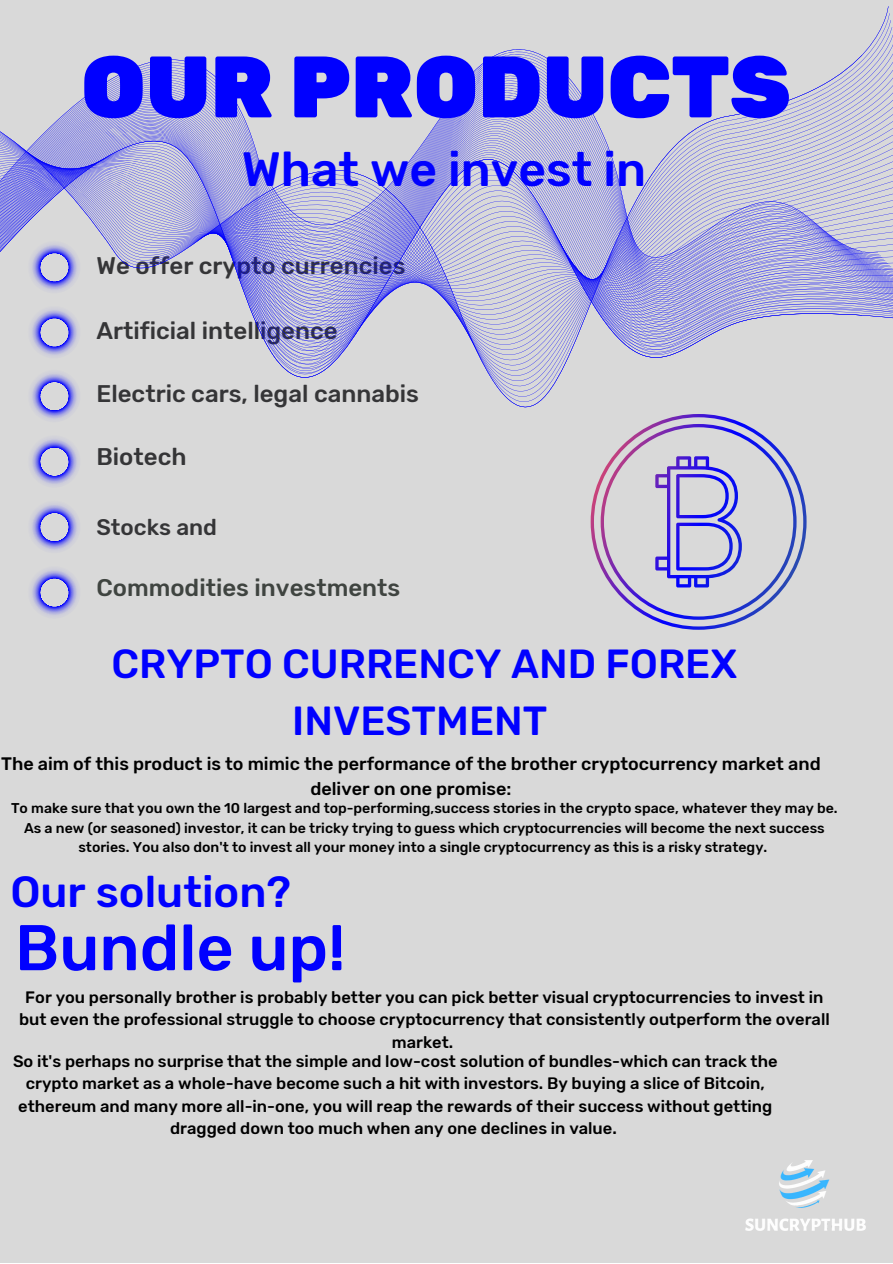
<style>
.page{position:relative;width:893px;height:1264px;background:#fff}
.page>*{position:absolute;margin:0;border:0;box-sizing:border-box;transform-origin:0 0}
.t1{font:900 86.85px "Rubik";color:#00f}
.t2{font:500 64.5px "Rubik";color:#00f}
.t3{font:500 48px "Rubik";color:#00f}
.t4{font:500 43.5px "Rubik";color:#00f}
.t5{font:500 40.5px/56.2px "Rubik";color:#00f;text-align:center}
.t6{font:500 24px "Rubik";color:#353537}
.t7{font:500 24px "Rubik";color:#3f4440}
.t8{font:500 22.5px "Rubik";color:#353537}
.t9{font:500 18px/24.8px "Rubik";color:#000;text-align:center}
.t10{font:500 16.5px/22.5px "Rubik";color:#000;text-align:center}
.t11{font:500 14.1px/19.4px "Rubik";color:#000;text-align:center}
</style>
<div class="page">
<div style="left:0;top:0;width:892px;height:1262px;background:#d9d9d9"></div>
<svg style="left:31px;top:504px;width:47px;height:46px"></svg>
<svg style="left:31px;top:438px;width:47px;height:47px"></svg>
<svg style="left:35px;top:408px;width:39px;height:12px"></svg>
<svg style="left:31px;top:569px;width:47px;height:47px"></svg>
<svg style="left:0;top:7px;width:888px;height:401px"></svg>
<svg style="left:590px;top:414px;width:216px;height:215px"></svg>
<img style="left:745px;top:1160px;width:121px;height:71px">
<p class="t1" style="left:81px;top:36px;width:710px">OUR PRODUCTS</p>
<p class="t3" style="left:242px;top:141px;width:406px">What we invest in</p>
<p class="t6" style="left:96px;top:252px;width:310px">We offer crypto currencies</p>
<p class="t6" style="left:96px;top:316px;width:243px">Artificial intelligence</p>
<p class="t6" style="left:96px;top:380px;width:324px">Electric cars, legal cannabis</p>
<p class="t6" style="left:96px;top:443px;width:92px">Biotech</p>
<p class="t8" style="left:96px;top:513px;width:122px">Stocks and</p>
<p class="t7" style="left:96px;top:574px;width:305px">Commodities investments</p>
<p class="t5" style="left:111px;top:636px;width:627px">CRYPTO CURRENCY AND FOREX<br>INVESTMENT</p>
<p class="t9" style="left:1px;top:751px;width:821px">The aim of this product is to mimic the performance of the brother cryptocurrency market and deliver on one promise:</p>
<p class="t11" style="left:11px;top:798px;width:828px">To make sure that you own the 10 largest and top-performing,success stories in the crypto space, whatever they may be.<br>As a new (or seasoned) investor, it can be tricky trying to guess which cryptocurrencies will become the next success stories. You also don't to invest all your money into a single cryptocurrency as this is a risky strategy.</p>
<p class="t4" style="left:10px;top:866px;width:282px">Our solution?</p>
<p class="t2" style="left:15px;top:909px;width:332px">Bundle up!</p>
<p class="t10" style="left:19px;top:985px;width:812px">For you personally brother is probably better you can pick better visual cryptocurrencies to invest in but even the professional struggle to choose cryptocurrency that consistently outperform the overall market.</p>
<p class="t10" style="left:13px;top:1049px;width:766px">So it's perhaps no surprise that the simple and low-cost solution of bundles-which can track the crypto market as a whole-have become such a hit with investors. By buying a slice of Bitcoin, ethereum and many more all-in-one, you will reap the rewards of their success without getting dragged down too much when any one declines in value.</p>
</div>
